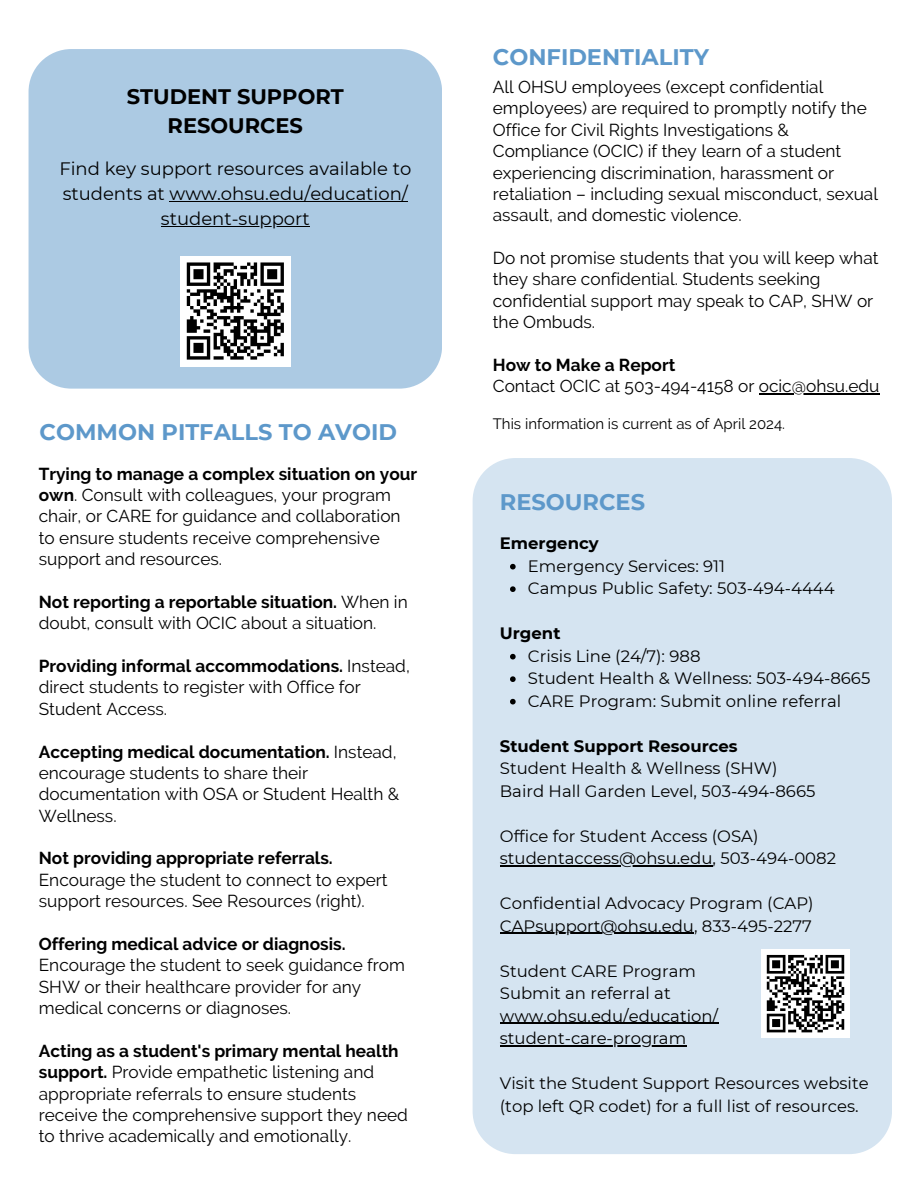
<style>
.page{position:relative;width:918px;height:1188px;background:#fff}
.page>*{position:absolute;margin:0;border:0;box-sizing:border-box;transform-origin:0 0}
.t1{font:700 22.5px "Montserrat";color:#5d98ca}
.t2{font:700 21px/29px "Montserrat";color:#000;text-align:center}
.t3{font:18px/25px "Montserrat";color:#000}
.t4{font:17.25px/21.3px "Raleway";color:#000}
.t5{font:16.5px/22.5px "Montserrat";color:#000}
.t6{font:700 16.5px "Montserrat";color:#000}
.t7{font:15px "Raleway";color:#000}
.s1{font-weight:700}
</style>
<div class="page">
<div style="left:29px;top:49px;width:413px;height:340px;background:#accae3"></div>
<div style="left:473px;top:458px;width:419px;height:696px;background:#d5e4f1"></div>
<svg style="left:510px;top:564px;width:6px;height:5px"></svg>
<svg style="left:510px;top:586px;width:6px;height:6px"></svg>
<svg style="left:510px;top:654px;width:6px;height:5px"></svg>
<svg style="left:510px;top:676px;width:6px;height:6px"></svg>
<svg style="left:510px;top:699px;width:6px;height:5px"></svg>
<hr style="left:500px;top:865px;width:213px;height:1px;background:#000">
<hr style="left:500px;top:933px;width:35px;height:1px;background:#000">
<hr style="left:535px;top:933px;width:159px;height:1px;background:#000">
<hr style="left:500px;top:1023px;width:218px;height:1px;background:#000">
<hr style="left:500px;top:1045px;width:186px;height:1px;background:#000">
<div style="left:761px;top:950px;width:89px;height:88px;background:#fff"></div>
<svg style="left:766px;top:954px;width:79px;height:79px"></svg>
<hr style="left:759px;top:393px;width:121px;height:2px;background:#000">
<hr style="left:170px;top:201px;width:238px;height:1px;background:#000">
<hr style="left:161px;top:226px;width:149px;height:1px;background:#000">
<div style="left:180px;top:256px;width:111px;height:110px;background:#fff"></div>
<svg style="left:186px;top:262px;width:98px;height:98px"></svg>
<p class="t2" style="left:127px;top:82px;width:218px">STUDENT SUPPORT<br>RESOURCES</p>
<h2 class="t3" style="left:59px;top:156px;width:353px">Find key support resources available to students at www.ohsu.edu/education/</h2>
<p class="t3" style="left:161px;top:206px;width:150px">student-support</p>
<p class="t1" style="left:40px;top:418px;width:359px">COMMON PITFALLS TO AVOID</p>
<p class="t4" style="left:39px;top:463px;width:380px"><span class="s1">Trying to manage a complex situation on your own</span>. Consult with colleagues, your program chair, or CARE for guidance and collaboration to ensure students receive comprehensive support and resources.</p>
<p class="t4" style="left:39px;top:591px;width:370px"><span class="s1">Not reporting a reportable situation.</span> When in doubt, consult with OCIC about a situation.</p>
<h3 class="t4" style="left:39px;top:655px;width:373px"><span class="s1">Providing informal accommodations.</span> Instead, direct students to register with Office for<br>Student Access.</h3>
<h3 class="t4" style="left:39px;top:741px;width:362px"><span class="s1">Accepting medical documentation.</span> Instead, encourage students to share their documentation with OSA or Student Health &amp; Wellness.</h3>
<h3 class="t4" style="left:39px;top:848px;width:350px"><span class="s1">Not providing appropriate referrals.<br></span>Encourage the student to connect to expert support resources. See Resources (right).</h3>
<h3 class="t4" style="left:39px;top:933px;width:368px"><span class="s1">Offering medical advice or diagnosis.<br></span>Encourage the student to seek guidance from SHW or their healthcare provider for any medical concerns or diagnoses.</h3>
<h3 class="t4" style="left:39px;top:1040px;width:371px"><span class="s1">Acting as a student's primary mental health support.</span> Provide empathetic listening and appropriate referrals to ensure students receive the comprehensive support they need to thrive academically and emotionally.</h3>
<p class="t1" style="left:493px;top:43px;width:217px">CONFIDENTIALITY</p>
<h3 class="t4" style="left:493px;top:76px;width:387px">All OHSU employees (except confidential employees) are required to promptly notify the Office for Civil Rights Investigations &amp; Compliance (OCIC) if they learn of a student experiencing discrimination, harassment or retaliation – including sexual misconduct, sexual assault, and domestic violence.</h3>
<p class="t4" style="left:493px;top:247px;width:387px">Do not promise students that you will keep what they share confidential. Students seeking confidential support may speak to CAP, SHW or the Ombuds.</p>
<h1 class="t4" style="left:493px;top:354px;width:388px"><span class="s1">How to Make a Report<br></span>Contact OCIC at 503-494-4158 or ocic@ohsu.edu</h1>
<h2 class="t7" style="left:493px;top:415px;width:294px">This information is current as of April 2024.</h2>
<h1 class="t1" style="left:500px;top:488px;width:147px">RESOURCES</h1>
<h1 class="t6" style="left:500px;top:533px;width:100px">Emergency</h1>
<h3 class="t5" style="left:528px;top:555px;width:199px">Emergency Services: 911</h3>
<p class="t5" style="left:528px;top:577px;width:308px">Campus Public Safety: 503-494-4444</p>
<h1 class="t6" style="left:500px;top:623px;width:62px">Urgent</h1>
<h3 class="t5" style="left:528px;top:645px;width:174px">Crisis Line (24/7): 988</h3>
<h3 class="t5" style="left:528px;top:667px;width:344px">Student Health &amp; Wellness: 503-494-8665</h3>
<h3 class="t5" style="left:528px;top:690px;width:315px">CARE Program: Submit online referral</h3>
<h3 class="t5" style="left:500px;top:735px;width:317px"><span class="s1">Student Support Resources<br></span>Student Health &amp; Wellness (SHW)<br>Baird Hall Garden Level, 503-494-8665</h3>
<h3 class="t5" style="left:500px;top:825px;width:260px">Office for Student Access (OSA)</h3>
<h3 class="t5" style="left:500px;top:847px;width:338px">studentaccess@ohsu.edu, 503-494-0082</h3>
<h3 class="t5" style="left:500px;top:892px;width:315px">Confidential Advocacy Program (CAP)</h3>
<h3 class="t5" style="left:500px;top:915px;width:314px">CAPsupport@ohsu.edu, 833-495-2277</h3>
<h1 class="t5" style="left:500px;top:960px;width:198px">Student CARE Program<br>Submit an referral at</h1>
<h3 class="t5" style="left:500px;top:1005px;width:220px">www.ohsu.edu/education/</h3>
<h3 class="t5" style="left:500px;top:1027px;width:188px">student-care-program</h3>
<h3 class="t5" style="left:500px;top:1072px;width:370px">Visit the Student Support Resources website (top left QR codet) for a full list of resources.</h3>
</div>
